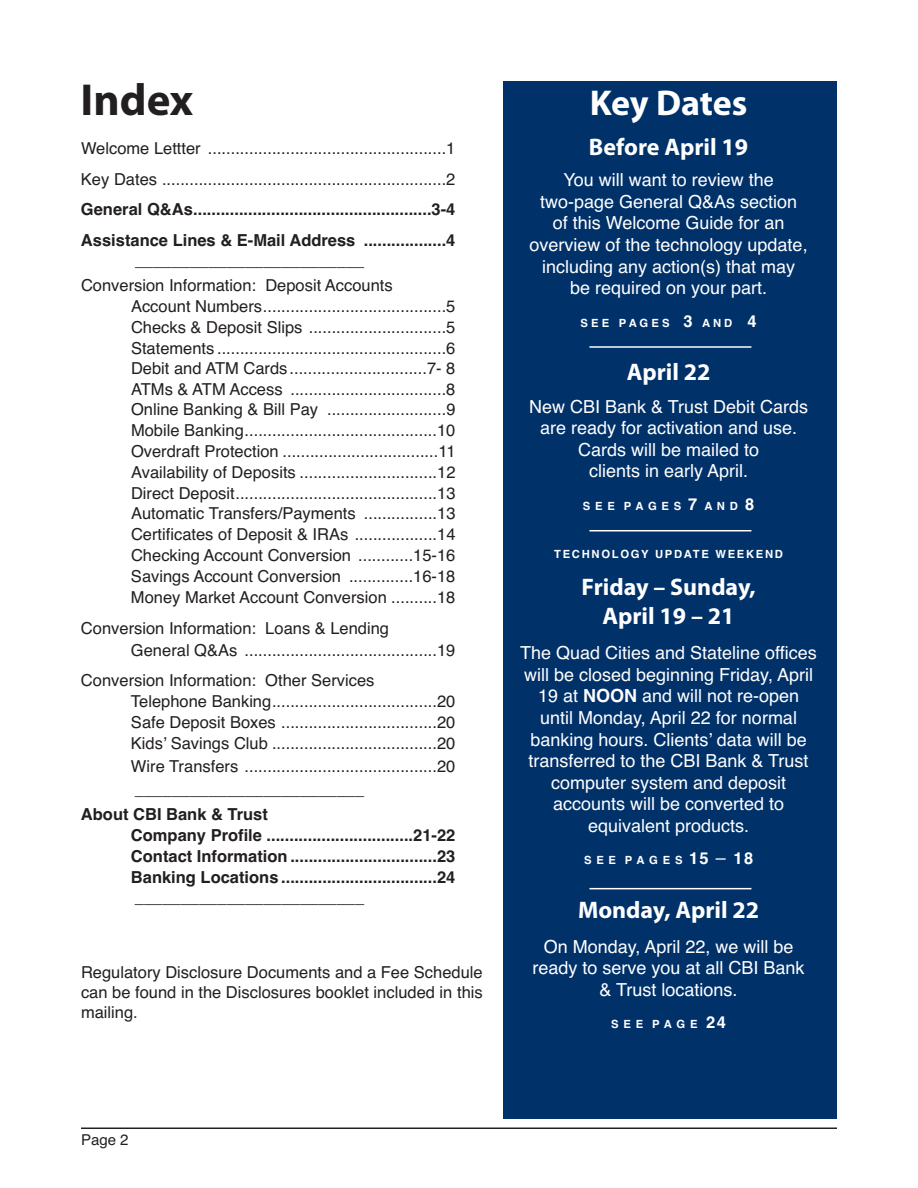
<style>
.page{position:relative;width:918px;height:1188px;background:#fff}
.page>*{position:absolute;margin:0;border:0;box-sizing:border-box;transform-origin:0 0}
.t1{font:700 45px "Myriad Pro";color:#231f20}
.t2{font:700 36px "Myriad Pro";letter-spacing:-.005em;color:#fff}
.t3{font:700 24px/28.8px "Myriad Pro";color:#fff;text-align:center}
.t4{font:18px/21.6px "Helvetica";color:#fff;text-align:center}
.t5{font:16.5px/20.9px "Helvetica";color:#231f20}
.t6{font:700 16.5px/20.9px "Helvetica";color:#231f20}
.t7{font:15px "Helvetica";color:#231f20}
.t8{font:700 11.25px "Helvetica";letter-spacing:.43em;color:#fff}
.t9{font:700 11.25px "Helvetica";letter-spacing:.15em;color:#fff}
.t10{font:700 11.25px "Helvetica";letter-spacing:.28em;color:#fff}
.s1{font-size:16.5px}
.s2{font-weight:700}
.s3{font-weight:400;font-size:18px}
</style>
<div class="page">
<div style="left:504px;top:81px;width:333px;height:1037px;background:#003169"></div>
<hr style="left:589px;top:346px;width:162px;height:2px;background:#fff">
<hr style="left:589px;top:530px;width:162px;height:1px;background:#fff">
<hr style="left:589px;top:888px;width:162px;height:1px;background:#fff">
<hr style="left:81px;top:1128px;width:756px;height:1px;background:#231f20">
<h1 class="t1" style="left:81px;top:83px;width:114px">Index</h1>
<h2 class="t2" style="left:590px;top:89px;width:159px">Key Dates</h2>
<h3 class="t3" style="left:589px;top:135px;width:161px">Before April 19</h3>
<p class="t4" style="left:529px;top:169px;width:280px">You will want to review the two-page General Q&amp;As section<br>of this Welcome Guide for an overview of the technology update, including any action(s) that may<br>be required on your part.</p>
<p class="t10" style="left:581px;top:316px;width:177px">SEE PAGES <span class="s1">3</span> AND <span class="s1">4</span></p>
<h3 class="t3" style="left:627px;top:359px;width:85px">April 22</h3>
<p class="t4" style="left:529px;top:396px;width:281px">New CBI Bank &amp; Trust Debit Cards are ready for activation and use.<br>Cards will be mailed to<br>clients in early April.</p>
<p class="t8" style="left:583px;top:499px;width:173px">SEE PAGES <span class="s1">7</span> AND <span class="s1">8</span></p>
<p class="t9" style="left:554px;top:548px;width:230px">TECHNOLOGY UPDATE WEEKEND</p>
<h3 class="t3" style="left:582px;top:575px;width:176px">Friday – Sunday,<br>April 19 – 21</h3>
<p class="t4" style="left:520px;top:642px;width:298px">The Quad Cities and Stateline offices will be closed beginning Friday, April<br>19 at <span class="s2">NOON</span> and will not re-open until Monday, April 22 for normal banking hours. Clients’ data will be transferred to the CBI Bank &amp; Trust computer system and deposit accounts will be converted to equivalent products.</p>
<p class="t8" style="left:584px;top:854px;width:171px">SEE PAGES <span class="s1">15</span><span class="s3">–</span><span class="s1">18</span></p>
<h3 class="t3" style="left:578px;top:897px;width:183px">Monday, April 22</h3>
<p class="t4" style="left:533px;top:936px;width:274px">On Monday, April 22, we will be ready to serve you at all CBI Bank &amp; Trust locations.</p>
<p class="t10" style="left:611px;top:1018px;width:116px">SEE PAGE <span class="s1">24</span></p>
<p class="t5" style="left:81px;top:133px;width:376px;line-height:30.6px">Welcome Lettter ....................................................1<br>Key Dates ..............................................................2</p>
<p class="t6" style="left:81px;top:194px;width:376px;line-height:30.6px">General Q&amp;As....................................................3-4<br>Assistance Lines &amp; E-Mail Address ..................4</p>
<p class="t5" style="left:81px;top:247px;width:313px;line-height:25.2px;text-indent:54px">_________________________<br>Conversion Information: Deposit Accounts</p>
<p class="t5" style="left:131px;top:296px;width:326px;text-align:justify">Account Numbers........................................5<br>Checks &amp; Deposit Slips ..............................5<br>Statements ..................................................6<br>Debit and ATM Cards..............................7- 8<br>ATMs &amp; ATM Access ..................................8<br>Online Banking &amp; Bill Pay ..........................9<br>Mobile Banking..........................................10<br>Overdraft Protection ..................................11<br>Availability of Deposits ..............................12<br>Direct Deposit............................................13<br>Automatic Transfers/Payments ................13<br>Certificates of Deposit &amp; IRAs ..................14<br>Checking Account Conversion ............15-16<br>Savings Account Conversion ..............16-18<br>Money Market Account Conversion ..........18</p>
<p class="t5" style="left:131px;top:617px;width:326px;line-height:21.9px;text-indent:-50px">Conversion Information: Loans &amp; Lending<br>General Q&amp;As ..........................................19</p>
<p class="t5" style="left:131px;top:670px;width:326px;text-indent:-50px">Conversion Information: Other Services<br>Telephone Banking....................................20<br>Safe Deposit Boxes ..................................20<br>Kids’ Savings Club ....................................20</p>
<p class="t5" style="left:131px;top:755px;width:326px;line-height:23.1px">Wire Transfers ..........................................20 _________________________</p>
<p class="t6" style="left:131px;top:804px;width:326px;text-indent:-50px">About CBI Bank &amp; Trust<br>Company Profile ................................21-22<br>Contact Information ................................23<br>Banking Locations ..................................24</p>
<p class="t5" style="left:135px;top:886px;width:231px">_________________________</p>
<p class="t5" style="left:81px;top:963px;width:403px;line-height:19.8px;text-align:justify">Regulatory Disclosure Documents and a Fee Schedule can be found in the Disclosures booklet included in this mailing.</p>
<p class="t7" style="left:81px;top:1131px;width:49px">Page 2</p>
</div>
